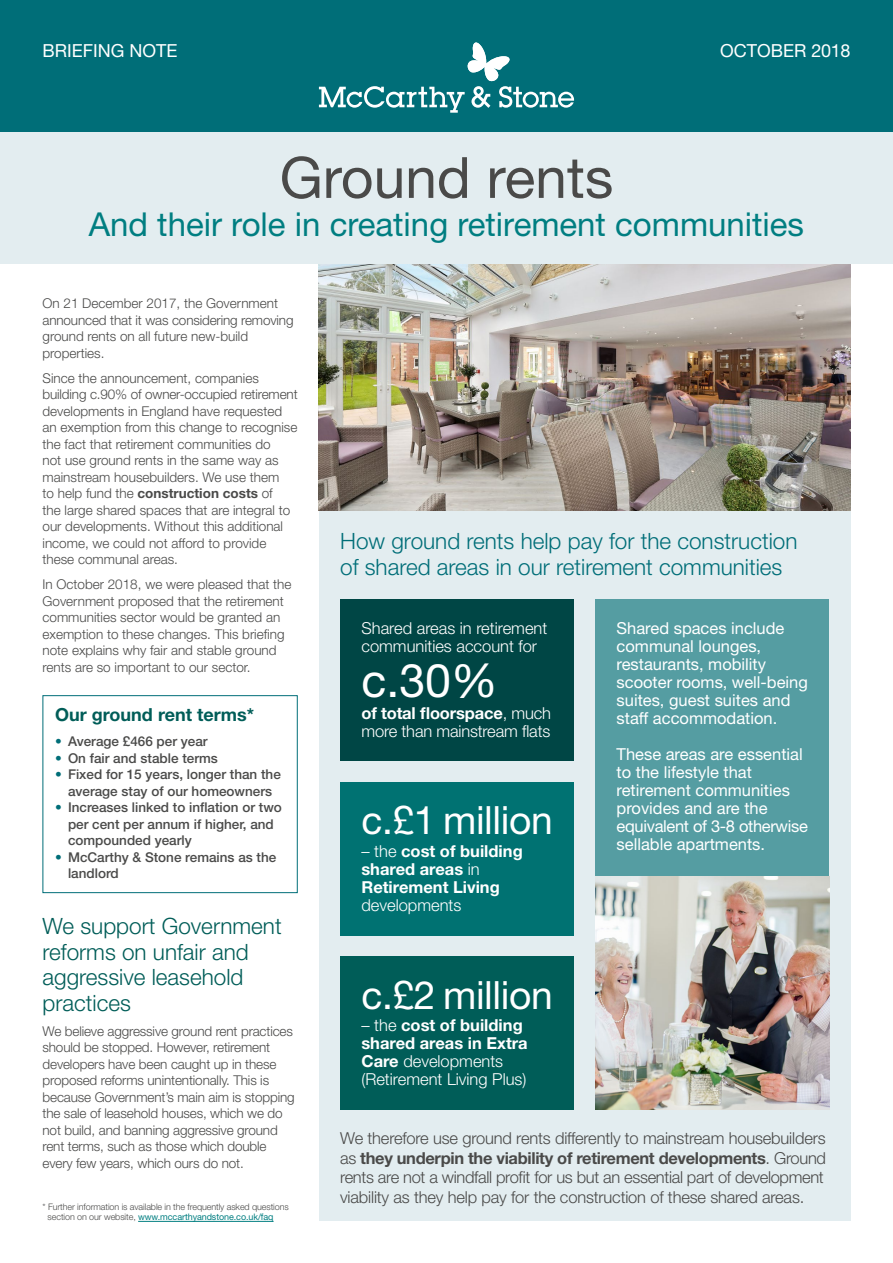
<style>
.page{position:relative;width:893px;height:1263px;background:#fff}
.page>*{position:absolute;margin:0;border:0;box-sizing:border-box;transform-origin:0 0}
.t1{font:57px "Helvetica Neue";color:#4a4a49}
.t2{font:46.5px "Helvetica Neue";color:#fff}
.t3{font:39px "Helvetica Neue";letter-spacing:-.01em;color:#fff}
.t4{font:33px "Helvetica Neue";color:#007e81}
.t5{font:300 22.5px/25.5px "Helvetica Neue";color:#006e78}
.t6{font:300 22.5px/25.5px "Helvetica Neue";color:#005d58}
.t7{font:18px "Helvetica Neue";color:#fff}
.t8{font:700 18px "Helvetica Neue";color:#005d58}
.t9{font:300 16.5px/19.5px "Helvetica Neue";letter-spacing:-.01em;color:#4a4a49}
.t10{font:16.5px/18px "Helvetica Neue";color:#fff}
.t11{font:300 16.5px/18px "Helvetica Neue";color:#fff}
.t12{font:700 16.5px/18px "Helvetica Neue";color:#fff}
.t13{font:300 13.5px/16.5px "Helvetica Neue";color:#4a4a49}
.t14{font:500 13.5px/16.5px "Helvetica Neue";color:#4a4a49}
.t15{font:300 9px/10.5px "Helvetica Neue";letter-spacing:-.01em;color:#4a4a49}
.s1{font-weight:700}
.s2{color:#006e78}
.s3{font-weight:400;color:#007e81}
.s4{font-weight:300}
</style>
<div class="page">
<div style="left:319px;top:510px;width:531px;height:710px;background:#e3edf0"></div>
<img style="left:319px;top:264px;width:531px;height:246px">
<div style="left:340px;top:600px;width:234px;height:161px;background:#004645"></div>
<div style="left:340px;top:782px;width:234px;height:153px;background:#007272"></div>
<div style="left:340px;top:957px;width:234px;height:153px;background:#005d58"></div>
<div style="left:595px;top:600px;width:234px;height:276px;background:#559da2"></div>
<img style="left:595px;top:876px;width:234px;height:234px">
<div style="left:43px;top:695px;width:255px;height:198px;border:1px solid #006e78"></div>
<hr style="left:138px;top:1221px;width:136px;height:1px;background:#007e81">
<div style="left:0;top:132px;width:893px;height:132px;background:#e3edf0"></div>
<div style="left:0;top:0;width:893px;height:132px;background:#006e78"></div>
<svg style="left:319px;top:42px;width:255px;height:71px"></svg>
<h3 class="t7" style="left:43px;top:40px;width:136px">BRIEFING NOTE</h3>
<h3 class="t7" style="left:720px;top:40px;width:132px">OCTOBER 2018</h3>
<h1 class="t1" style="left:280px;top:144px;width:335px">Ground rents</h1>
<h3 class="t4" style="left:89px;top:204px;width:717px">And their role in creating retirement communities</h3>
<p class="t13" style="left:43px;top:295px;width:253px">On 21 December 2017, the Government announced that it was considering removing ground rents on all future new-build properties.</p>
<p class="t13" style="left:43px;top:369px;width:257px">Since the announcement, companies building c.90% of owner-occupied retirement developments in England have requested an exemption from this change to recognise the fact that retirement communities do<br>not use ground rents in the same way as mainstream housebuilders. We use them<br>to help fund the <span class="s1">construction costs</span> of<br>the large shared spaces that are integral to our developments. Without this additional income, we could not afford to provide these communal areas.</p>
<p class="t13" style="left:43px;top:576px;width:250px">In October 2018, we were pleased that the Government proposed that the retirement communities sector would be granted an exemption to these changes. This briefing note explains why fair and stable ground rents are so important to our sector.</p>
<h3 class="t8" style="left:55px;top:704px;width:200px">Our ground rent terms*</h3>
<p class="t14" style="left:55px;top:733px;width:154px"><span class="s2">•</span> Average £466 per year</p>
<p class="t14" style="left:55px;top:750px;width:164px"><span class="s2">•</span> On fair and stable terms</p>
<p class="t14" style="left:55px;top:766px;width:227px;text-align:center"><span class="s2">•</span> Fixed for 15 years, longer than the average stay of our homeowners</p>
<p class="t14" style="left:68px;top:799px;width:215px;text-indent:-13px"><span class="s2">•</span> Increases linked to inflation or two per cent per annum if higher, and compounded yearly</p>
<p class="t14" style="left:68px;top:849px;width:210px;text-indent:-13px"><span class="s2">•</span> McCarthy &amp; Stone remains as the landlord</p>
<h3 class="t6" style="left:43px;top:913px;width:241px">We support Government reforms on unfair and aggressive leasehold practices</h3>
<p class="t13" style="left:43px;top:1022px;width:254px">We believe aggressive ground rent practices should be stopped. However, retirement developers have been caught up in these proposed reforms unintentionally. This is because Government’s main aim is stopping the sale of leasehold houses, which we do not build, and banning aggressive ground rent terms, such as those which double every few years, which ours do not.</p>
<p class="t15" style="left:48px;top:1201px;width:243px;text-indent:-5px">* Further information is available in the frequently asked questions section on our website, <span class="s3">www.mccarthyandstone.co.uk/faq</span></p>
<h3 class="t5" style="left:340px;top:528px;width:459px">How ground rents help pay for the construction of shared areas in our retirement communities</h3>
<p class="t11" style="left:361px;top:619px;width:187px">Shared areas in retirement communities account for</p>
<h2 class="t2" style="left:361px;top:653px;width:138px">c.30%</h2>
<p class="t11" style="left:361px;top:704px;width:191px"><span class="s1">of total floorspace</span>, much more than mainstream flats</p>
<h3 class="t3" style="left:361px;top:797px;width:193px">c.£1 million</h3>
<p class="t12" style="left:361px;top:841px;width:163px"><span class="s4">– the</span> cost of building shared areas <span class="s4">in<br></span>Retirement Living</p>
<p class="t11" style="left:361px;top:895px;width:101px">developments</p>
<h3 class="t3" style="left:361px;top:971px;width:193px">c.£2 million</h3>
<p class="t11" style="left:361px;top:1016px;width:168px">– the <span class="s1">cost of building shared areas in Extra<br>Care</span> developments (Retirement Living Plus)</p>
<p class="t10" style="left:617px;top:619px;width:193px">Shared spaces include communal lounges, restaurants, mobility scooter rooms, well-being suites, guest suites and staff accommodation.</p>
<p class="t10" style="left:617px;top:745px;width:193px">These areas are essential to the lifestyle that retirement communities provides and are the equivalent of 3-8 otherwise sellable apartments.</p>
<p class="t9" style="left:340px;top:1128px;width:487px">We therefore use ground rents differently to mainstream housebuilders as <span class="s1">they underpin the viability of retirement developments</span>. Ground rents are not a windfall profit for us but an essential part of development viability as they help pay for the construction of these shared areas.</p>
</div>
